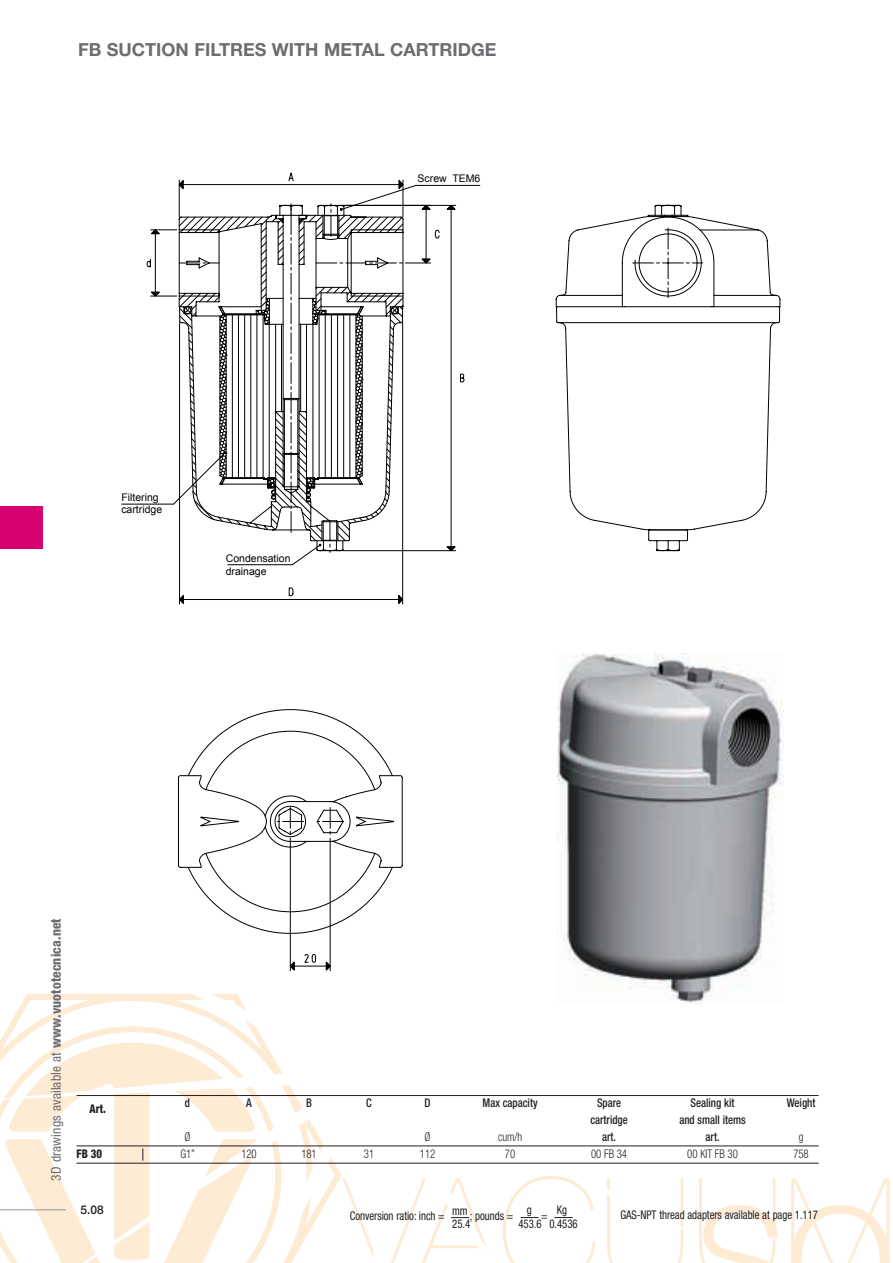
<style>
.page{position:relative;width:893px;height:1263px;background:#fff}
.page>*{position:absolute;margin:0;border:0;box-sizing:border-box;transform-origin:0 0}
.t1{font:700 18px "Helvetica Neue";color:#6c6d70}
.t2{font:condensed 13.5px "Helvetica Neue";letter-spacing:.01em;color:#6c6d70}
.t3{font:condensed 12px "Helvetica Neue";letter-spacing:-.005em;color:#231f20;scale:.9 1}
.t4{font:500 condensed 12px "Helvetica Neue";color:#231f20;scale:.9 1}
.t5{font:300 condensed 12px "Helvetica Neue";letter-spacing:-.005em;color:#231f20;scale:.9 1}
.t6{font:800 condensed 12px "Helvetica Neue";letter-spacing:-.005em;color:#231f20;scale:.9 1}
.t7{font:500 12px "Helvetica Neue";color:#231f20}
.t8{font:10.5px/12.6px "Arial";color:#000}
.s1{font-weight:800}
</style>
<div class="page">
<svg style="left:0;top:994px;width:890px;height:269px"></svg>
<div style="left:0;top:506px;width:43px;height:43px;background:#d60271"></div>
<svg style="left:342px;top:1176px;width:254px;height:87px"></svg>
<hr style="left:122px;top:504px;width:52px;height:1px;background:#000">
<svg style="left:179px;top:595px;width:5px;height:10px"></svg>
<svg style="left:187px;top:565px;width:217px;height:40px"></svg>
<svg style="left:146px;top:172px;width:335px;height:393px"></svg>
<svg style="left:555px;top:204px;width:226px;height:348px"></svg>
<svg style="left:621px;top:214px;width:94px;height:94px"></svg>
<svg style="left:555px;top:204px;width:4px;height:6px"></svg>
<img style="left:557px;top:653px;width:227px;height:352px">
<svg style="left:577px;top:703px;width:12px;height:1px"></svg>
<svg style="left:186px;top:709px;width:217px;height:263px"></svg>
<hr style="left:77px;top:1095px;width:742px;height:1px;background:#231f20">
<hr style="left:77px;top:1145px;width:742px;height:1px;background:#231f20">
<hr style="left:77px;top:1163px;width:742px;height:1px;background:#231f20">
<svg style="left:0;top:1139px;width:259px;height:124px"></svg>
<h1 class="t1" style="left:78px;top:39px;width:420px">FB SUCTION FILTRES WITH METAL CARTRIDGE</h1>
<p class="t8" style="left:121px;top:491px;width:42px">Filtering cartridge</p>
<p class="t8" style="left:226px;top:552px;width:66px">Condensation drainage</p>
<p class="t8" style="left:418px;top:172px;width:64px">Screw TEM6</p>
<p class="t2" style="left:48px;top:1181px;width:264px;rotate:-90deg">3D drawings available at <span class="s1">www.vuototecnica.net</span></p>
<p class="t6" style="left:90px;top:1101px;width:20px">Art.</p>
<p class="t4" style="left:185px;top:1095px;width:7px">d</p>
<p class="t4" style="left:246px;top:1095px;width:8px">A</p>
<p class="t4" style="left:306px;top:1095px;width:8px">B</p>
<p class="t4" style="left:366px;top:1095px;width:8px">C</p>
<p class="t4" style="left:425px;top:1095px;width:8px">D</p>
<p class="t4" style="left:483px;top:1095px;width:63px">Max capacity</p>
<p class="t4" style="left:597px;top:1095px;width:28px">Spare</p>
<p class="t4" style="left:691px;top:1095px;width:50px">Sealing kit</p>
<p class="t4" style="left:787px;top:1095px;width:33px">Weight</p>
<p class="t4" style="left:590px;top:1112px;width:43px">cartridge</p>
<p class="t4" style="left:679px;top:1112px;width:75px">and small items</p>
<p class="t5" style="left:185px;top:1130px;width:8px">Ø</p>
<p class="t5" style="left:425px;top:1130px;width:8px">Ø</p>
<p class="t5" style="left:498px;top:1130px;width:28px">cum/h</p>
<p class="t4" style="left:602px;top:1129px;width:17px">art.</p>
<p class="t4" style="left:706px;top:1129px;width:17px">art.</p>
<p class="t5" style="left:799px;top:1130px;width:7px">g</p>
<p class="t6" style="left:77px;top:1146px;width:30px">FB 30</p>
<p class="t5" style="left:180px;top:1147px;width:18px">G1”</p>
<p class="t5" style="left:241px;top:1147px;width:19px">120</p>
<p class="t5" style="left:301px;top:1147px;width:19px">181</p>
<p class="t5" style="left:364px;top:1147px;width:13px">31</p>
<p class="t5" style="left:420px;top:1147px;width:19px">112</p>
<p class="t5" style="left:505px;top:1147px;width:13px">70</p>
<p class="t5" style="left:591px;top:1147px;width:42px">00 FB 34</p>
<p class="t5" style="left:687px;top:1147px;width:58px">00 KIT FB 30</p>
<p class="t5" style="left:793px;top:1147px;width:19px">758</p>
<p class="t7" style="left:81px;top:1202px;width:25px">5.08</p>
<p class="t3" style="left:452px;top:1204px;width:19px">mm</p>
<p class="t3" style="left:527px;top:1202px;width:7px">g</p>
<p class="t3" style="left:557px;top:1203px;width:13px">Kg</p>
<p class="t3" style="left:350px;top:1208px;width:107px">Conversion ratio: inch =</p>
<p class="t3" style="left:470px;top:1208px;width:50px">; pounds =</p>
<p class="t3" style="left:620px;top:1208px;width:221px">GAS-NPT thread adapters available at page 1.117</p>
<p class="t3" style="left:541px;top:1208px;width:9px">=</p>
<p class="t3" style="left:452px;top:1216px;width:21px">25.4</p>
<p class="t3" style="left:518px;top:1216px;width:67px">453.6 0.4536</p>
</div>
